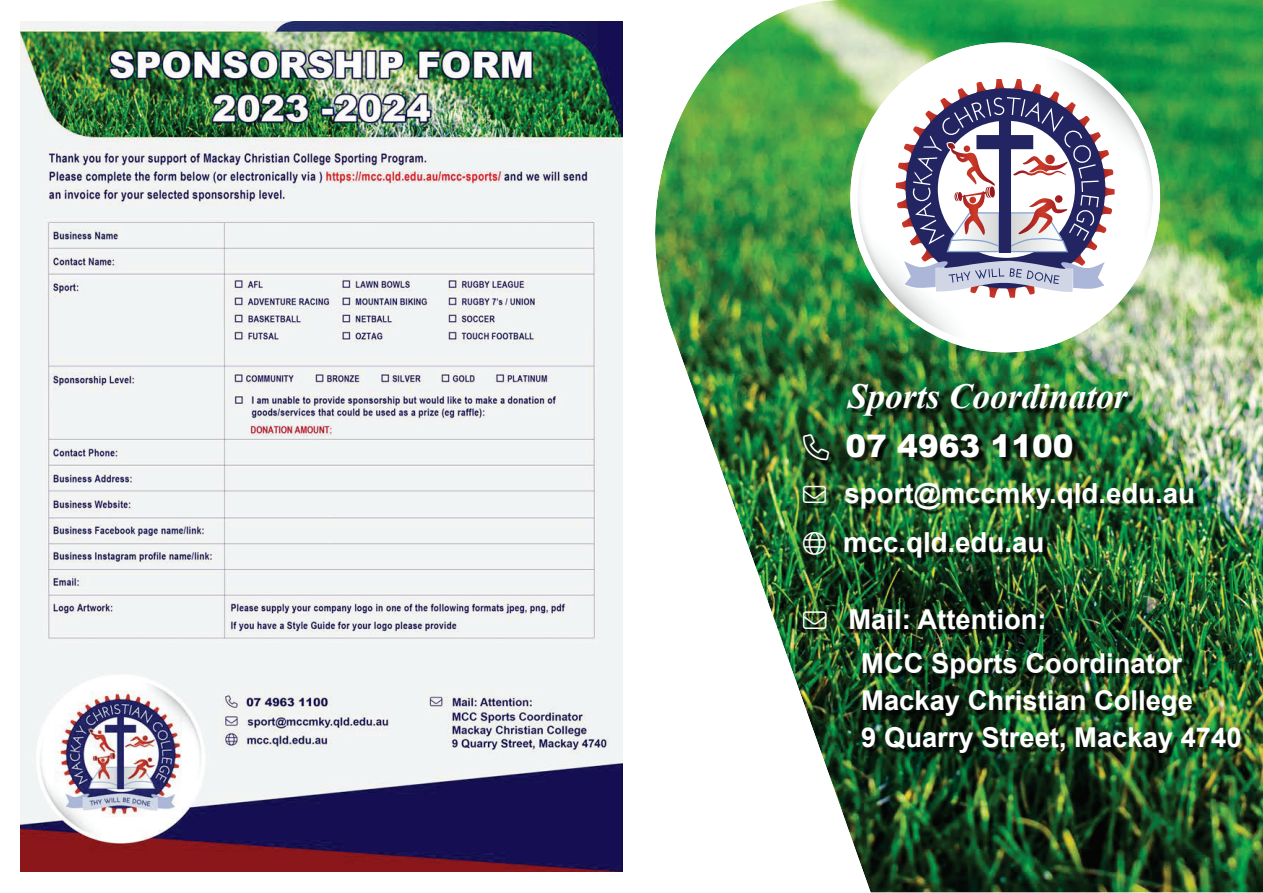
<style>
.page{position:relative;width:1263px;height:893px;background:#fff}
.page>*{position:absolute;margin:0;border:0;box-sizing:border-box;transform-origin:0 0}
.t1{font:italic 700 35.4px "Times New Roman";color:#fff}
.t2{font:900 31.05px "Arial";color:#fff}
.t3{font:700 27.6px/49.5px "Arial";color:#fff}
.t4{font:700 27.45px/44.4px "Arial";color:#fff}
</style>
<div class="page">
<img style="left:622px;top:0;width:641px;height:892px">
<img style="left:21px;top:21px;width:601px;height:851px">
<img style="left:1144px;top:50px;width:9px;height:197px">
<img style="left:857px;top:147px;width:10px;height:198px">
<svg style="left:867px;top:50px;width:277px;height:295px"></svg>
<img style="left:805px;top:602px;width:249px;height:44px">
<img style="left:863px;top:651px;width:386px;height:151px">
<img style="left:805px;top:431px;width:397px;height:139px">
<img style="left:848px;top:380px;width:287px;height:46px">
<svg style="left:803px;top:611px;width:23px;height:17px"></svg>
<svg style="left:803px;top:485px;width:23px;height:18px"></svg>
<svg style="left:803px;top:532px;width:23px;height:23px"></svg>
<svg style="left:803px;top:433px;width:26px;height:27px"></svg>
<p class="t1" style="left:848px;top:376px;width:281px">Sports Coordinator</p>
<p class="t2" style="left:845px;top:422px;width:230px">07 4963 1100</p>
<p class="t3" style="left:843px;top:468px;width:353px">sport@mccmky.qld.edu.au mcc.qld.edu.au</p>
<p class="t4" style="left:861px;top:597px;width:322px;text-indent:-13px">Mail: Attention:<br>MCC Sports Coordinator</p>
<p class="t4" style="left:861px;top:682px;width:382px;line-height:37.2px">Mackay Christian College<br>9 Quarry Street, Mackay 4740</p>
</div>
